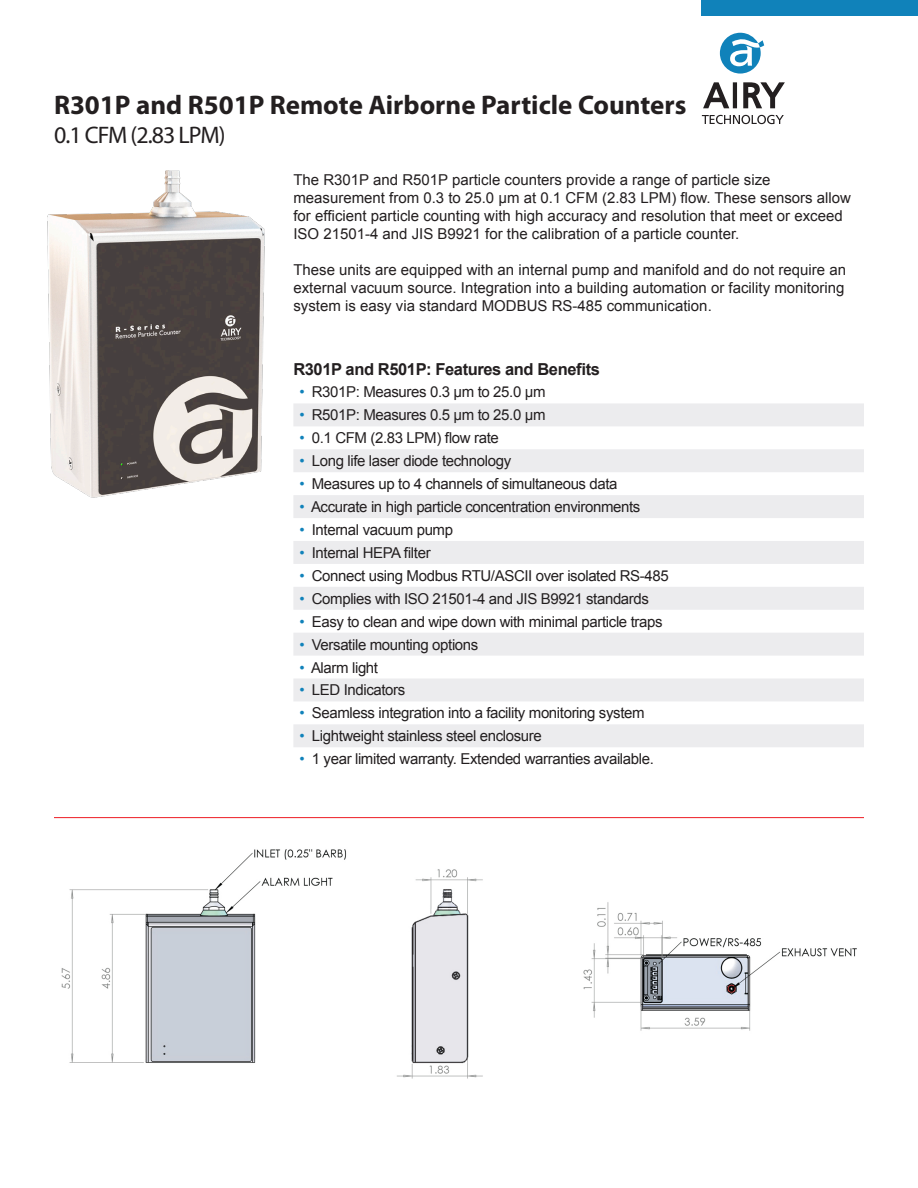
<style>
.page{position:relative;width:918px;height:1188px;background:#fff}
.page>*{position:absolute;margin:0;border:0;box-sizing:border-box;transform-origin:0 0}
.t1{font:700 27px "Myriad Pro";color:#231f20}
.t2{font:24px "Myriad Pro";letter-spacing:-.04em;color:#231f20}
.t3{font:700 16.5px "Arial";letter-spacing:-.025em;color:#231f20}
.t4{font:15px/18px "Arial";letter-spacing:-.025em;color:#231f20;text-align:justify}
.t5{font:15px/18px "Arial";color:#231f20}
.s1{color:#1082ba}
</style>
<div class="page">
<svg style="left:293px;top:403px;width:571px;height:344px;fill:#ececee"></svg>
<hr style="left:54px;top:817px;width:810px;height:1px;background:#ed1c24">
<img style="left:47px;top:170px;width:218px;height:328px">
<img style="left:61px;top:849px;width:796px;height:230px">
<div style="left:701px;top:0;width:217px;height:15px;background:#1082ba"></div>
<svg style="left:720px;top:33px;width:44px;height:41px"></svg>
<svg style="left:702px;top:115px;width:82px;height:9px"></svg>
<svg style="left:703px;top:82px;width:27px;height:27px"></svg>
<div style="left:733px;top:82px;width:4px;height:26px;border:2px solid #231f20"></div>
<svg style="left:743px;top:82px;width:42px;height:27px"></svg>
<p class="t1" style="left:54px;top:87px;width:634px">R301P and R501P Remote Airborne Particle Counters</p>
<p class="t2" style="left:54px;top:120px;width:173px">0.1 CFM (2.83 LPM)</p>
<p class="t5" style="left:293px;top:171px;width:559px">The R301P and R501P particle counters provide a range of particle size measurement from 0.3 to 25.0 μm at 0.1 CFM (2.83 LPM) flow. These sensors allow for efficient particle counting with high accuracy and resolution that meet or exceed ISO 21501-4 and JIS B9921 for the calibration of a particle counter.</p>
<p class="t4" style="left:293px;top:261px;width:554px">These units are equipped with an internal pump and manifold and do not require an external vacuum source. Integration into a building automation or facility monitoring system is easy via standard MODBUS RS-485 communication.</p>
<p class="t3" style="left:293px;top:358px;width:308px">R301P and R501P: Features and Benefits</p>
<p class="t4" style="left:299px;top:383px;width:248px"><span class="s1">•</span> R301P: Measures 0.3 µm to 25.0 µm</p>
<p class="t4" style="left:299px;top:406px;width:248px"><span class="s1">•</span> R501P: Measures 0.5 µm to 25.0 µm</p>
<p class="t4" style="left:299px;top:429px;width:201px"><span class="s1">•</span> 0.1 CFM (2.83 LPM) flow rate</p>
<p class="t4" style="left:299px;top:452px;width:213px"><span class="s1">•</span> Long life laser diode technology</p>
<p class="t4" style="left:299px;top:475px;width:320px"><span class="s1">•</span> Measures up to 4 channels of simultaneous data</p>
<p class="t4" style="left:299px;top:498px;width:342px"><span class="s1">•</span> Accurate in high particle concentration environments</p>
<p class="t4" style="left:299px;top:521px;width:155px"><span class="s1">•</span> Internal vacuum pump</p>
<p class="t4" style="left:299px;top:544px;width:133px"><span class="s1">•</span> Internal HEPA filter</p>
<p class="t4" style="left:299px;top:567px;width:371px"><span class="s1">•</span> Connect using Modbus RTU/ASCII over isolated RS-485</p>
<p class="t4" style="left:299px;top:590px;width:351px"><span class="s1">•</span> Complies with ISO 21501-4 and JIS B9921 standards</p>
<p class="t4" style="left:299px;top:613px;width:365px"><span class="s1">•</span> Easy to clean and wipe down with minimal particle traps</p>
<p class="t4" style="left:299px;top:635px;width:181px"><span class="s1">•</span> Versatile mounting options</p>
<p class="t4" style="left:299px;top:658px;width:80px"><span class="s1">•</span> Alarm light</p>
<p class="t4" style="left:299px;top:681px;width:107px"><span class="s1">•</span> LED Indicators</p>
<p class="t4" style="left:299px;top:704px;width:347px"><span class="s1">•</span> Seamless integration into a facility monitoring system</p>
<p class="t4" style="left:299px;top:727px;width:244px"><span class="s1">•</span> Lightweight stainless steel enclosure</p>
<p class="t4" style="left:299px;top:750px;width:356px"><span class="s1">•</span> 1 year limited warranty. Extended warranties available.</p>
</div>
